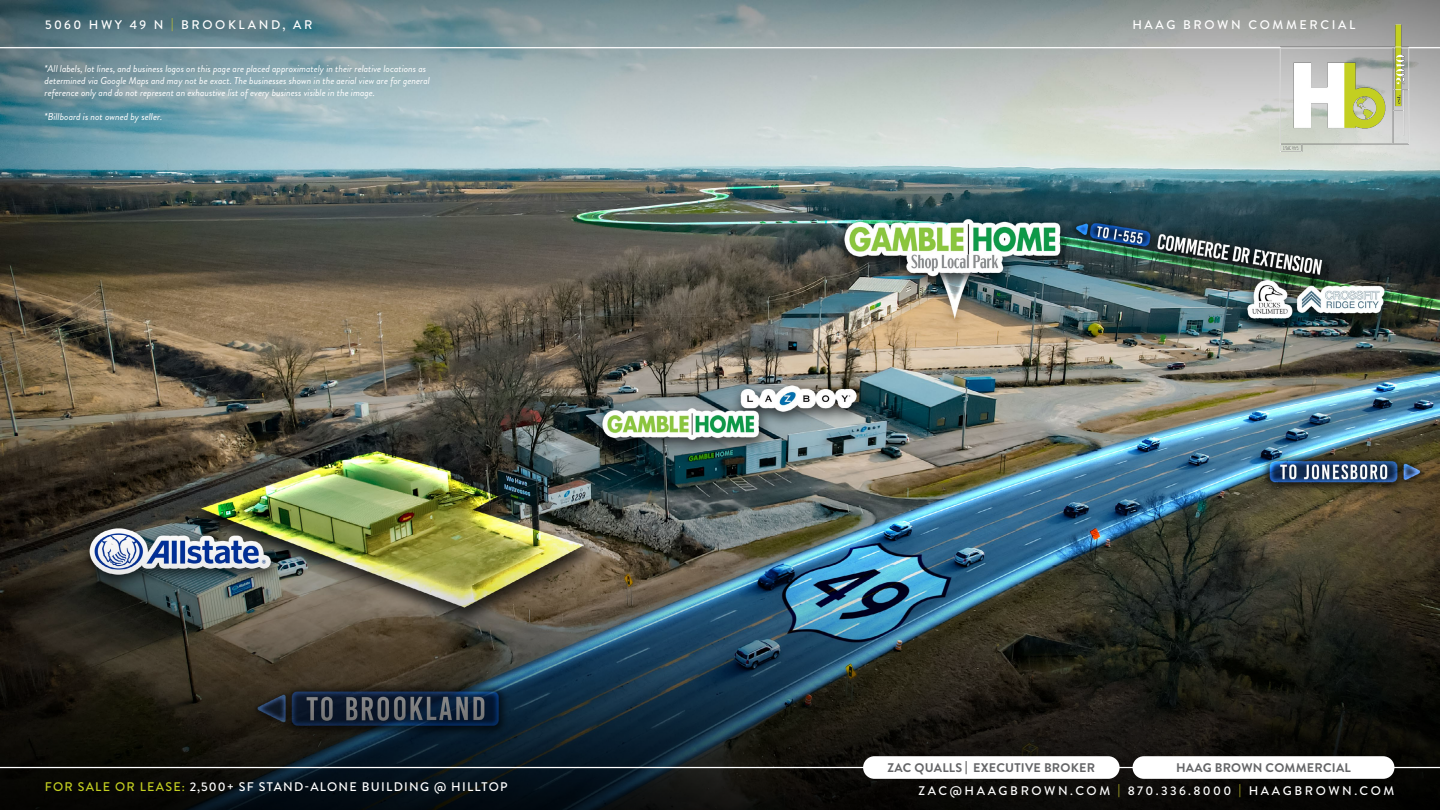
<style>
.page{position:relative;width:1440px;height:810px;background:#fff}
.page>*{position:absolute;margin:0;border:0;box-sizing:border-box;transform-origin:0 0}
.t1{font:500 12.5px "Brandon Grotesque";letter-spacing:.205em;color:#fff}
.t2{font:500 12.5px "Brandon Grotesque";letter-spacing:.1em;color:#fff}
.t3{font:700 12.5px "Brandon Grotesque";letter-spacing:.02em;color:#636466}
.t4{font:italic 10px/12px "Brandon Grotesque";color:#fff}
.s1{color:#c9c92d}
.s2{color:#000}
.s3{color:#c3cf21}
</style>
<div class="page">
<img style="left:0;top:0;width:1440px;height:495px">
<img style="left:0;top:495px;width:1440px;height:315px">
<hr style="left:0;top:47px;width:1440px;height:1px;background:#fff">
<hr style="left:0;top:767px;width:1440px;height:1px;background:#fff">
<img style="left:1269px;top:4px;width:151px;height:168px">
<div style="left:863px;top:756px;width:257px;height:23px;background:#fff;border-radius:11px"></div>
<div style="left:1133px;top:756px;width:261px;height:23px;background:#fff;border-radius:11px"></div>
<p class="t1" style="left:45px;top:16px;width:269px">5060 HWY 49 N <span class="s1">|</span> BROOKLAND, AR</p>
<p class="t1" style="left:1132px;top:16px;width:224px">HAAG BROWN COMMERCIAL</p>
<p class="t4" style="left:45px;top:62px;width:387px">*All labels, lot lines, and business logos on this page are placed approximately in their relative locations as determined via Google Maps and may not be exact. The businesses shown in the aerial view are for general reference only and do not represent an exhaustive list of every business visible in the image.</p>
<p class="t4" style="left:45px;top:110px;width:119px">*Billboard is not owned by seller.</p>
<p class="t3" style="left:887px;top:759px;width:209px">ZAC QUALLS <span class="s2">|</span> EXECUTIVE BROKER</p>
<p class="t3" style="left:1176px;top:759px;width:176px">HAAG BROWN COMMERCIAL</p>
<p class="t2" style="left:45px;top:778px;width:464px"><span class="s3">FOR SALE OR LEASE:</span> 2,500+ SF STAND-ALONE BUILDING @ HILLTOP</p>
<p class="t1" style="left:918px;top:782px;width:477px">ZAC@HAAGBROWN.COM <span class="s1">|</span> 870.336.8000 <span class="s1">|</span> HAAGBROWN.COM</p>
</div>
